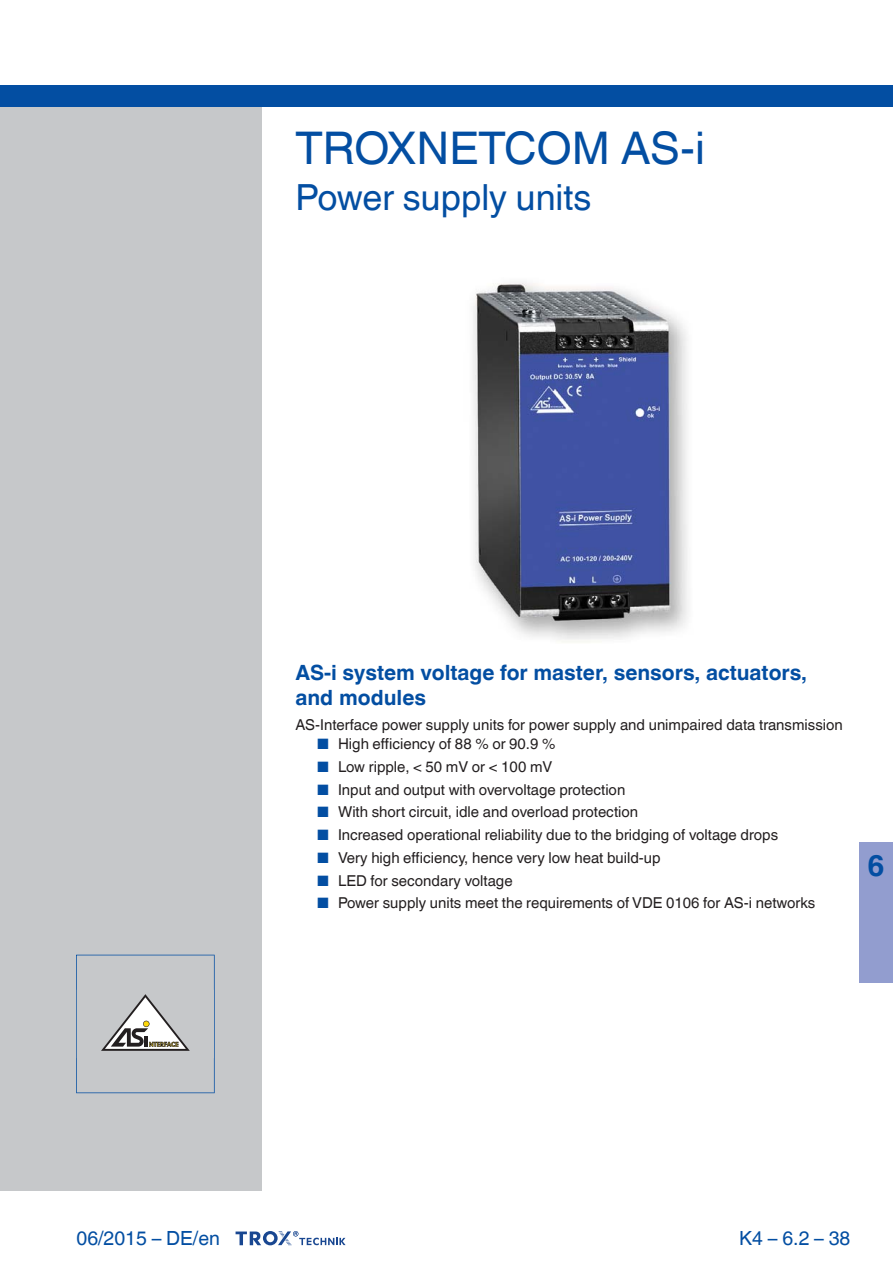
<style>
.page{position:relative;width:893px;height:1263px;background:#fff}
.page>*{position:absolute;margin:0;border:0;box-sizing:border-box;transform-origin:0 0}
.t1{font:45px "TROX Helvetica";color:#034ea2}
.t2{font:36px "TROX Helvetica";color:#034ea2}
.t3{font:700 30px "TROX Helvetica";color:#034ea2}
.t4{font:700 21px/25.5px "TROX Helvetica";color:#034ea2}
.t5{font:19.5px "TROX Helvetica";color:#034ea2}
.t6{font:15px "TROX Helvetica";color:#231f20}
.s1{color:#034ea2}
</style>
<div class="page">
<div style="left:0;top:106px;width:261px;height:1084px;background:#c6c8ca"></div>
<div style="left:0;top:85px;width:893px;height:21px;background:#034ea2"></div>
<svg style="left:76px;top:955px;width:139px;height:138px"></svg>
<hr style="left:144px;top:1036px;width:4px;height:11px;background:#231f20">
<img style="left:473px;top:282px;width:215px;height:360px">
<div style="left:859px;top:842px;width:34px;height:140px;background:#929dcf"></div>
<svg style="left:236px;top:1231px;width:110px;height:15px"></svg>
<h1 class="t1" style="left:295px;top:111px;width:411px">TROXNETCOM AS-i</h1>
<h2 class="t2" style="left:295px;top:167px;width:297px">Power supply units</h2>
<h3 class="t4" style="left:295px;top:658px;width:513px">AS-i system voltage for master, sensors, actuators, and modules</h3>
<p class="t6" style="left:295px;top:712px;width:549px">AS-Interface power supply units for power supply and unimpaired data transmission</p>
<p class="t6" style="left:317px;top:732px;width:240px"><span class="s1">■</span> High efficiency of 88 % or 90.9 %</p>
<p class="t6" style="left:317px;top:754px;width:237px"><span class="s1">■</span> Low ripple, &lt; 50 mV or &lt; 100 mV</p>
<p class="t6" style="left:317px;top:777px;width:310px"><span class="s1">■</span> Input and output with overvoltage protection</p>
<p class="t6" style="left:317px;top:800px;width:323px"><span class="s1">■</span> With short circuit, idle and overload protection</p>
<p class="t6" style="left:317px;top:823px;width:463px"><span class="s1">■</span> Increased operational reliability due to the bridging of voltage drops</p>
<p class="t6" style="left:317px;top:845px;width:345px"><span class="s1">■</span> Very high efficiency, hence very low heat build-up</p>
<p class="t6" style="left:317px;top:868px;width:197px"><span class="s1">■</span> LED for secondary voltage</p>
<p class="t6" style="left:317px;top:891px;width:500px"><span class="s1">■</span> Power supply units meet the requirements of VDE 0106 for AS-i networks</p>
<h3 class="t3" style="left:867px;top:841px;width:19px">6</h3>
<h3 class="t5" style="left:76px;top:1222px;width:145px">06/2015 – DE/en</h3>
<h3 class="t5" style="left:739px;top:1222px;width:113px">K 4 – 6.2 – 38</h3>
</div>
